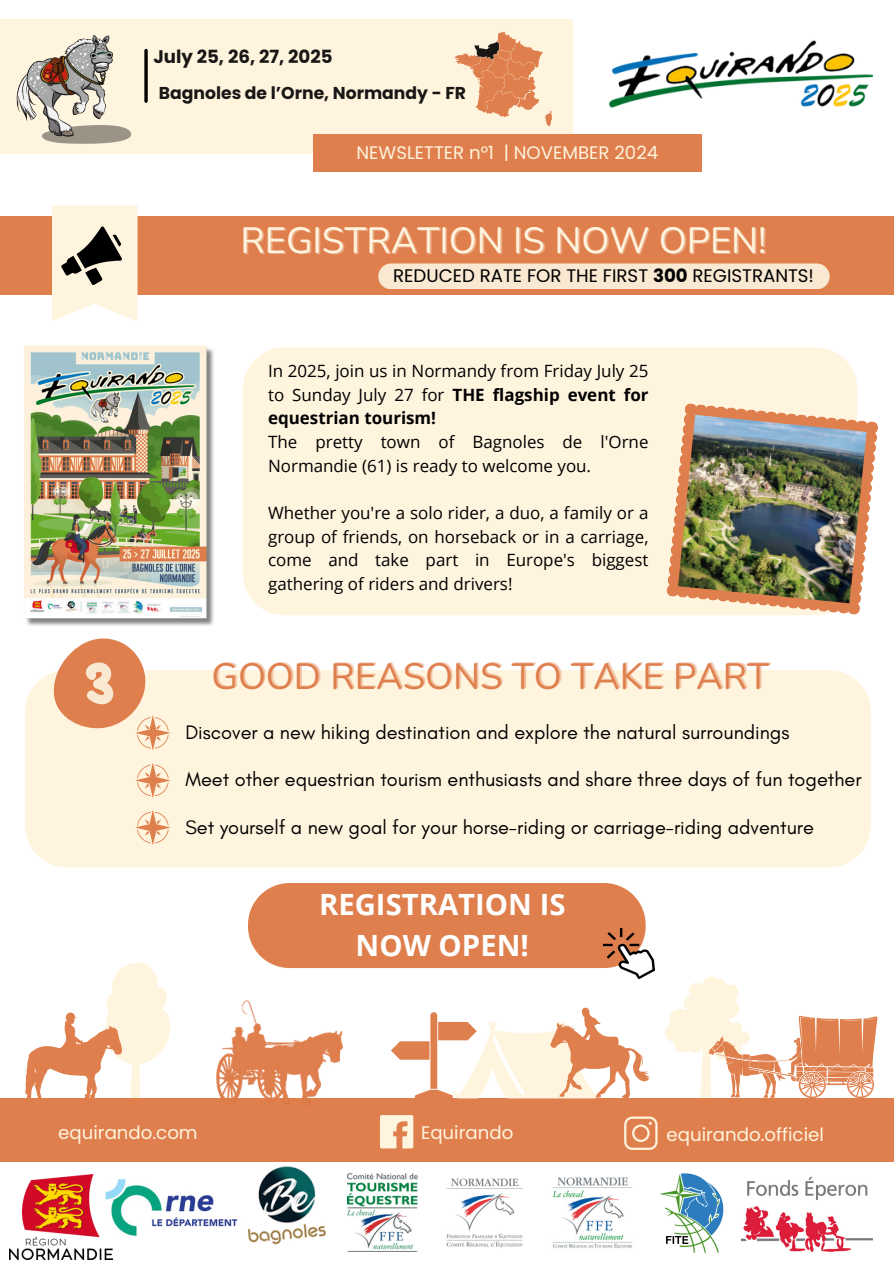
<style>
.page{position:relative;width:894px;height:1264px;background:#fff}
.page>*{position:absolute;margin:0;border:0;box-sizing:border-box;transform-origin:0 0}
.t1{font:36.45px "Nunito";color:#fff4de}
.t2{font:36.45px "Nunito";color:#df7f4d}
.t3{font:700 29.25px/40.5px "Open Sans";color:#fff;text-align:center}
.t4{font:19.95px "Glacial Indifference";color:#000}
.t5{font:18.15px "Poppins";color:#fff4de}
.t6{font:18.15px "Poppins";color:#000}
.t7{font:700 18.15px "Poppins";color:#191716}
.t8{font:700 17.25px "Poppins";color:#191716}
.t9{font:16.95px/23.7px "Open Sans";color:#000;text-align:justify}
.s1{font-weight:700}
</style>
<div class="page">
<div style="left:0;top:19px;width:573px;height:134px;background:#fff4de"></div>
<div style="left:313px;top:135px;width:388px;height:37px;background:#df7f4d"></div>
<img style="left:16px;top:35px;width:116px;height:109px">
<img style="left:609px;top:40px;width:265px;height:68px">
<svg style="left:25px;top:962px;width:145px;height:136px"></svg>
<div style="left:0;top:1098px;width:893px;height:63px;background:#df7f4d"></div>
<img style="left:225px;top:1161px;width:123px;height:84px">
<img style="left:92px;top:1170px;width:150px;height:90px">
<svg style="left:665px;top:976px;width:212px;height:122px"></svg>
<svg style="left:391px;top:1007px;width:258px;height:91px"></svg>
<div style="left:380px;top:1115px;width:33px;height:33px;background:#fff4de;border-radius:2px"></div>
<svg style="left:393px;top:1121px;width:14px;height:28px"></svg>
<svg style="left:624px;top:1116px;width:33px;height:33px"></svg>
<img style="left:348px;top:1173px;width:69px;height:78px">
<img style="left:10px;top:1174px;width:102px;height:85px">
<img style="left:446px;top:1178px;width:77px;height:70px">
<img style="left:552px;top:1177px;width:81px;height:72px">
<img style="left:660px;top:1173px;width:64px;height:81px">
<img style="left:741px;top:1176px;width:130px;height:76px">
<svg style="left:455px;top:32px;width:96px;height:94px"></svg>
<svg style="left:144px;top:49px;width:4px;height:54px"></svg>
<div style="left:0;top:216px;width:893px;height:78px;background:#df7f4d"></div>
<svg style="left:52px;top:205px;width:85px;height:116px;background:#dad2c1"></svg>
<img style="left:216px;top:1000px;width:127px;height:105px">
<img style="left:24px;top:345px;width:190px;height:281px">
<div style="left:243px;top:347px;width:614px;height:268px;background:#fff4de"></div>
<svg style="left:666px;top:403px;width:211px;height:211px"></svg>
<img style="left:678px;top:415px;width:188px;height:188px">
<div style="left:25px;top:670px;width:845px;height:197px;background:#fff4de"></div>
<div style="left:248px;top:883px;width:397px;height:85px;background:#df7f4d"></div>
<img style="left:603px;top:928px;width:51px;height:50px">
<svg style="left:51px;top:638px;width:120px;height:112px;background:#f0c0a1"></svg>
<svg style="left:135px;top:762px;width:36px;height:36px"></svg>
<svg style="left:135px;top:809px;width:36px;height:36px"></svg>
<div style="left:378px;top:263px;width:451px;height:26px;background:#f9e8d2;border-radius:13px"></div>
<p class="t7" style="left:153px;top:44px;width:181px">July 25, 26, 27, 2025</p>
<p class="t8" style="left:159px;top:81px;width:308px">Bagnoles de l’Orne, Normandy - FR</p>
<p class="t5" style="left:356px;top:140px;width:303px">NEWSLETTER n°1 | NOVEMBER 2024</p>
<h5 class="t1" style="left:240px;top:216px;width:527px">REGISTRATION IS NOW OPEN!</h5>
<p class="t6" style="left:393px;top:263px;width:422px">REDUCED RATE FOR THE FIRST <span class="s1">300</span> REGISTRANTS!</p>
<h5 class="t9" style="left:268px;top:359px;width:382px">In 2025, join us in Normandy from Friday July 25 to Sunday July 27 for <span class="s1">THE flagship event for equestrian tourism!</span></h5>
<p class="t9" style="left:268px;top:429px;width:382px">The pretty town of Bagnoles de l'Orne<br>Normandie (61) is ready to welcome you.</p>
<p class="t9" style="left:268px;top:500px;width:382px">Whether you're a solo rider, a duo, a family or a group of friends, on horseback or in a carriage, come and take part in Europe's biggest gathering of riders and drivers!</p>
<p class="t2" style="left:211px;top:652px;width:559px">GOOD REASONS TO TAKE PART</p>
<p class="t4" style="left:185px;top:720px;width:605px">Discover a new hiking destination and explore the natural surroundings</p>
<p class="t4" style="left:185px;top:767px;width:677px">Meet other equestrian tourism enthusiasts and share three days of fun together</p>
<p class="t4" style="left:185px;top:814px;width:629px">Set yourself a new goal for your horse-riding or carriage-riding adventure</p>
<h2 class="t3" style="left:319px;top:883px;width:248px">REGISTRATION IS<br>NOW OPEN!</h2>
<p class="t5" style="left:58px;top:1119px;width:141px">equirando.com</p>
<h1 class="t5" style="left:421px;top:1119px;width:94px">Equirando</h1>
<p class="t5" style="left:666px;top:1121px;width:159px">equirando.officiel</p>
</div>
